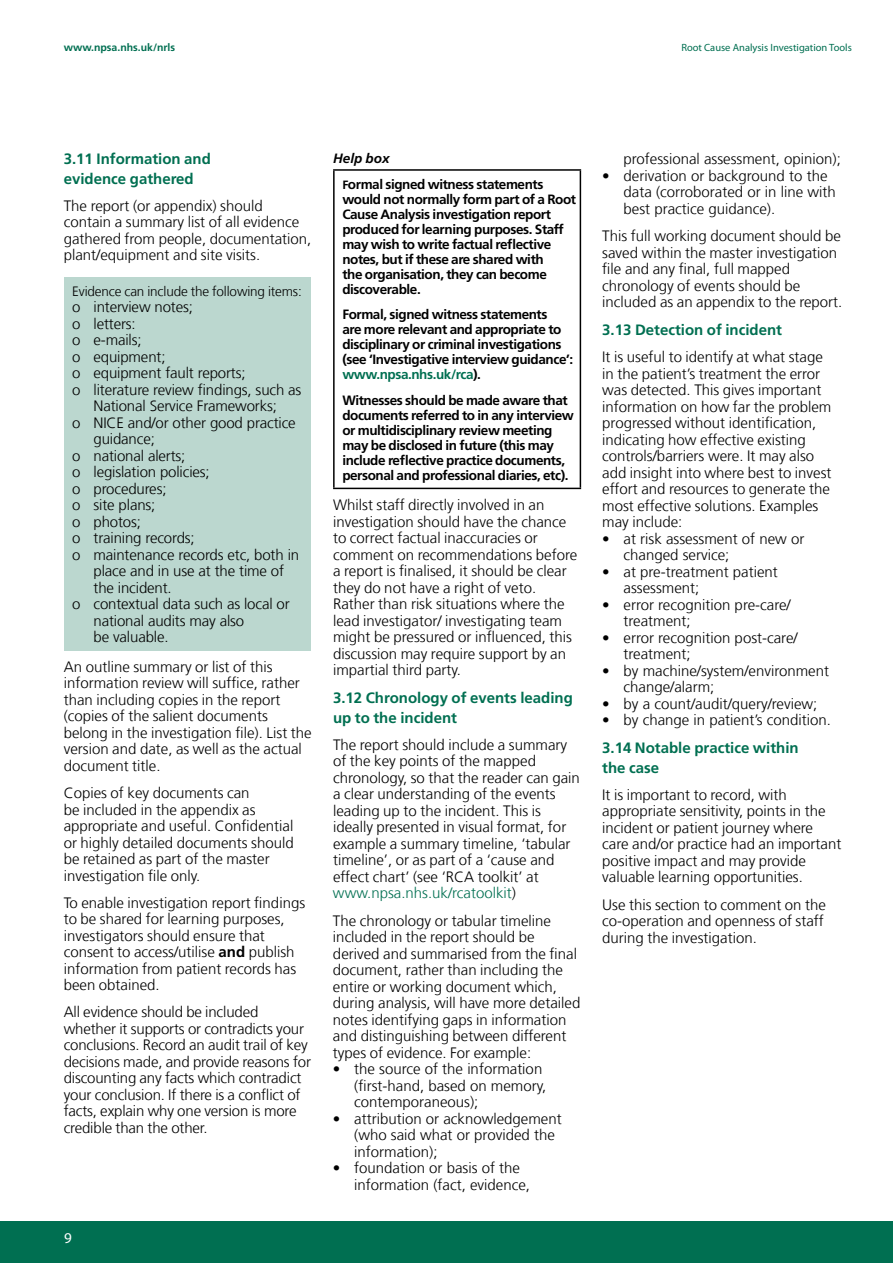
<style>
.page{position:relative;width:893px;height:1263px;background:#fff}
.page>*{position:absolute;margin:0;border:0;box-sizing:border-box;transform-origin:0 0}
.t1{font:300 15px/16.5px "Frutiger LT Com";color:#000}
.t2{font:700 15px/19.5px "Frutiger LT Com";color:#006f51}
.t3{font:15px "Myriad Pro";color:#fff}
.t4{font:700 13.5px/15px "Frutiger LT Com";letter-spacing:-.03em;color:#000}
.t5{font:300 13.5px "Frutiger LT Com";letter-spacing:-.01em;color:#000}
.t6{font:10.5px "Myriad Pro";color:#006f51}
.t7{font:700 10.5px "Frutiger LT Com";color:#006f51}
.s1{font-weight:700}
.s2{font-style:italic}
.s3{font-size:12px}
.s4{color:#006f51}
</style>
<div class="page">
<div style="left:0;top:1221px;width:893px;height:42px;background:#006f51"></div>
<div style="left:64px;top:277px;width:246px;height:374px;background:#bbd7cf"></div>
<hr style="left:333px;top:169px;width:248px;height:2px;background:#000">
<hr style="left:333px;top:171px;width:2px;height:317px;background:#000">
<hr style="left:580px;top:171px;width:1px;height:317px;background:#000">
<hr style="left:333px;top:488px;width:248px;height:1px;background:#000">
<p class="t7" style="left:64px;top:41px;width:113px">www.npsa.nhs.uk/nrls</p>
<p class="t6" style="left:681px;top:41px;width:172px">Root Cause Analysis Investigation Tools</p>
<p class="t2" style="left:64px;top:149px;width:149px">3.11 Information and evidence gathered</p>
<p class="t1" style="left:64px;top:198px;width:249px">The report (or appendix) should contain a summary list of all evidence gathered from people, documentation, plant/equipment and site visits.</p>
<p class="t5" style="left:72px;top:283px;width:231px">Evidence can include the following items:</p>
<p class="t1" style="left:72px;top:299px;width:122px">o interview notes;</p>
<p class="t1" style="left:72px;top:315px;width:65px">o letters:</p>
<p class="t1" style="left:72px;top:332px;width:71px">o e-mails;</p>
<p class="t1" style="left:72px;top:348px;width:95px">o equipment;</p>
<p class="t1" style="left:72px;top:365px;width:175px">o equipment fault reports;</p>
<p class="t1" style="left:72px;top:381px;width:231px">o literature review findings, such as</p>
<p class="t1" style="left:94px;top:398px;width:185px">National Service Frameworks;</p>
<p class="t1" style="left:72px;top:414px;width:225px">o NICE and/or other good practice</p>
<p class="t1" style="left:94px;top:431px;width:63px">guidance;</p>
<p class="t1" style="left:72px;top:447px;width:115px">o national alerts;</p>
<p class="t1" style="left:72px;top:464px;width:139px">o legislation policies;</p>
<p class="t1" style="left:72px;top:480px;width:96px">o procedures;</p>
<p class="t1" style="left:72px;top:497px;width:85px">o site plans;</p>
<p class="t1" style="left:72px;top:513px;width:70px">o photos;</p>
<p class="t1" style="left:72px;top:530px;width:124px">o training records;</p>
<p class="t1" style="left:72px;top:546px;width:228px">o maintenance records etc, both in</p>
<p class="t1" style="left:94px;top:563px;width:192px">place and in use at the time of</p>
<p class="t1" style="left:94px;top:579px;width:80px">the incident.</p>
<p class="t1" style="left:72px;top:596px;width:219px">o contextual data such as local or</p>
<p class="t1" style="left:94px;top:612px;width:152px">national audits may also</p>
<p class="t1" style="left:94px;top:629px;width:77px">be valuable.</p>
<p class="t1" style="left:64px;top:659px;width:249px">An outline summary or list of this information review will suffice, rather than including copies in the report (copies of the salient documents belong in the investigation file). List the version and date, as well as the actual document title.</p>
<p class="t1" style="left:64px;top:785px;width:232px">Copies of key documents can<br>be included in the appendix as appropriate and useful. Confidential or highly detailed documents should be retained as part of the master investigation file only.</p>
<p class="t1" style="left:64px;top:894px;width:243px">To enable investigation report findings to be shared for learning purposes, investigators should ensure that consent to access/utilise <span class="s1">and</span> publish information from patient records has been obtained.</p>
<p class="t1" style="left:64px;top:1004px;width:249px">All evidence should be included whether it supports or contradicts your conclusions. Record an audit trail of key decisions made, and provide reasons for discounting any facts which contradict your conclusion. If there is a conflict of facts, explain why one version is more credible than the other.</p>
<p class="t3" style="left:64px;top:1229px;width:9px">9</p>
<p class="t4" style="left:342px;top:146px;width:203px;line-height:25.3px;text-indent:-9px"><span class="s2">Help box<br></span><span class="s3">F</span>ormal signed witness statements</p>
<p class="t4" style="left:342px;top:191px;width:235px">would not normally form part of a Root Cause Analysis investigation report produced for learning purposes. Staff may wish to write factual reflective notes, but if these are shared with<br>the organisation, they can become discoverable.</p>
<p class="t4" style="left:342px;top:307px;width:232px">Formal, signed witness statements<br>are more relevant and appropriate to disciplinary or criminal investigations (see ‘Investigative interview guidance’: <span class="s4">www.npsa.nhs.uk/rca</span>).</p>
<p class="t4" style="left:342px;top:393px;width:233px">Witnesses should be made aware that documents referred to in any interview or multidisciplinary review meeting may be disclosed in future (this may include reflective practice documents, personal and professional diaries, etc).</p>
<p class="t1" style="left:333px;top:497px;width:246px">Whilst staff directly involved in an investigation should have the chance to correct factual inaccuracies or comment on recommendations before a report is finalised, it should be clear they do not have a right of veto.<br>Rather than risk situations where the lead investigator/ investigating team might be pressured or influenced, this discussion may require support by an impartial third party.</p>
<p class="t2" style="left:333px;top:688px;width:241px">3.12 Chronology of events leading up to the incident</p>
<p class="t1" style="left:333px;top:737px;width:248px">The report should include a summary of the key points of the mapped chronology, so that the reader can gain a clear understanding of the events leading up to the incident. This is ideally presented in visual format, for example a summary timeline, ‘tabular timeline’, or as part of a ‘cause and effect chart’ (see ‘RCA toolkit’ at <span class="s4">www.npsa.nhs.uk/rcatoolkit</span>)</p>
<p class="t1" style="left:333px;top:912px;width:249px">The chronology or tabular timeline included in the report should be derived and summarised from the final document, rather than including the entire or working document which, during analysis, will have more detailed notes identifying gaps in information and distinguishing between different types of evidence. For example:</p>
<p class="t1" style="left:354px;top:1061px;width:194px;text-indent:-21px">• the source of the information (first-hand, based on memory, contemporaneous);</p>
<p class="t1" style="left:354px;top:1110px;width:209px;text-indent:-21px">• attribution or acknowledgement (who said what or provided the information);</p>
<p class="t1" style="left:354px;top:1160px;width:177px;text-indent:-21px">• foundation or basis of the information (fact, evidence,</p>
<p class="t1" style="left:624px;top:151px;width:219px">professional assessment, opinion);</p>
<p class="t1" style="left:624px;top:168px;width:214px;text-indent:-21px">• derivation or background to the data (corroborated or in line with best practice guidance).</p>
<p class="t1" style="left:602px;top:228px;width:242px">This full working document should be saved within the master investigation file and any final, full mapped chronology of events should be included as an appendix to the report.</p>
<p class="t2" style="left:602px;top:320px;width:181px">3.13 Detection of incident</p>
<p class="t1" style="left:602px;top:349px;width:231px">It is useful to identify at what stage in the patient’s treatment the error was detected. This gives important information on how far the problem progressed without identification, indicating how effective existing controls/barriers were. It may also add insight into where best to invest effort and resources to generate the most effective solutions. Examples may include:</p>
<p class="t1" style="left:623px;top:530px;width:182px;text-indent:-21px">• at risk assessment of new or changed service;</p>
<p class="t1" style="left:623px;top:563px;width:156px;text-indent:-21px">• at pre-treatment patient assessment;</p>
<p class="t1" style="left:623px;top:596px;width:169px;text-indent:-21px">• error recognition pre-care/ treatment;</p>
<p class="t1" style="left:623px;top:629px;width:176px;text-indent:-21px">• error recognition post-care/ treatment;</p>
<p class="t1" style="left:623px;top:662px;width:207px;text-indent:-21px">• by machine/system/environment change/alarm;</p>
<p class="t1" style="left:602px;top:695px;width:217px">• by a count/audit/query/review;</p>
<p class="t1" style="left:602px;top:712px;width:230px">• by change in patient’s condition.</p>
<p class="t2" style="left:602px;top:738px;width:198px">3.14 Notable practice within the case</p>
<p class="t1" style="left:602px;top:786px;width:241px">It is important to record, with appropriate sensitivity, points in the incident or patient journey where care and/or practice had an important positive impact and may provide valuable learning opportunities.</p>
<p class="t1" style="left:602px;top:896px;width:225px">Use this section to comment on the co-operation and openness of staff during the investigation.</p>
</div>
